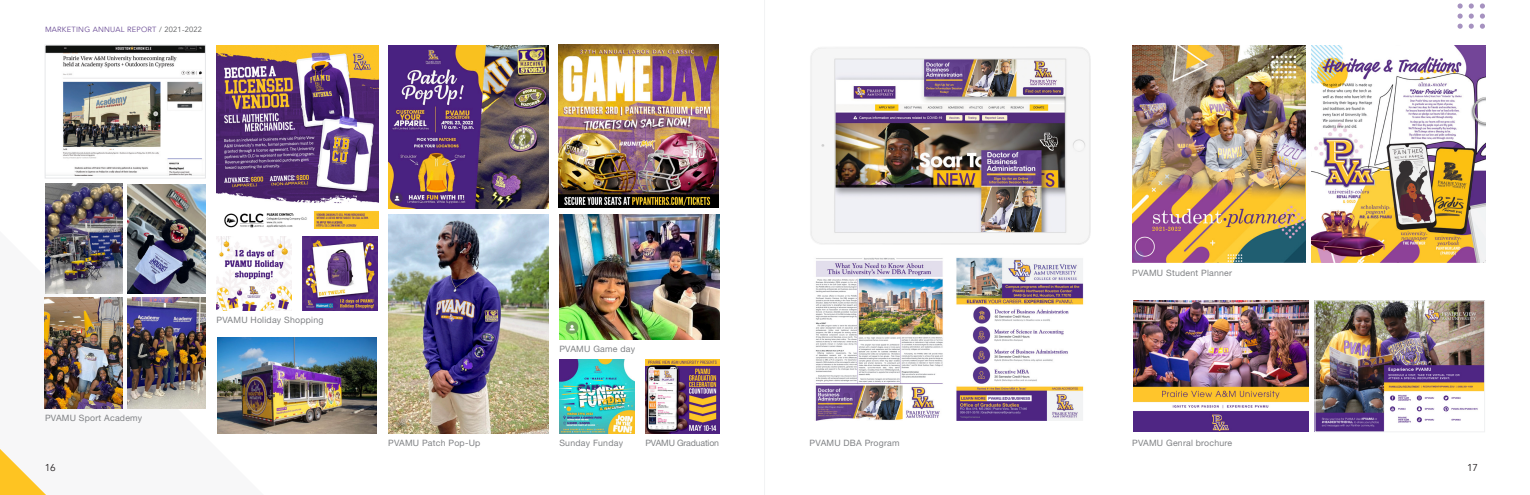
<style>
.page{position:relative;width:1530px;height:495px;background:#fff}
.page>*{position:absolute;margin:0;border:0;box-sizing:border-box;transform-origin:0 0}
.t1{font:10px "Avenir";color:#231f20}
.t2{font:8.75px "Helvetica Neue";letter-spacing:.025em;color:#808285}
.t3{font:8.75px "Helvetica Neue";letter-spacing:-.02em;color:#808285}
.t4{font:7.5px "Avenir";letter-spacing:.03em;color:#684994}
.s1{color:#57585a}
</style>
<div class="page">
<svg style="left:44px;top:231px;width:220px;height:203px"></svg>
<svg style="left:0;top:449px;width:46px;height:46px"></svg>
<img style="left:645px;top:360px;width:75px;height:74px">
<img style="left:559px;top:45px;width:160px;height:163px">
<img style="left:560px;top:214px;width:160px;height:126px">
<img style="left:217px;top:338px;width:160px;height:95px">
<img style="left:128px;top:297px;width:77px;height:112px">
<img style="left:47px;top:47px;width:157px;height:128px">
<div style="left:45px;top:45px;width:161px;height:133px;border:1px solid #e6e7e9"></div>
<img style="left:127px;top:184px;width:78px;height:109px">
<hr style="left:764px;top:0;width:1px;height:495px;background:#f2f3f4">
<img style="left:45px;top:183px;width:78px;height:110px">
<img style="left:559px;top:360px;width:75px;height:74px">
<img style="left:45px;top:297px;width:78px;height:111px">
<img style="left:217px;top:45px;width:161px;height:183px">
<img style="left:302px;top:236px;width:75px;height:74px">
<img style="left:217px;top:236px;width:74px;height:74px">
<img style="left:388px;top:45px;width:160px;height:163px">
<img style="left:388px;top:214px;width:160px;height:219px">
<svg style="left:1458px;top:3px;width:5px;height:26px"></svg>
<svg style="left:1469px;top:3px;width:5px;height:26px"></svg>
<svg style="left:1480px;top:3px;width:5px;height:26px"></svg>
<img style="left:810px;top:47px;width:281px;height:198px">
<img style="left:1132px;top:45px;width:174px;height:218px">
<img style="left:1311px;top:45px;width:174px;height:218px">
<img style="left:1133px;top:301px;width:175px;height:131px">
<img style="left:1317px;top:303px;width:166px;height:127px">
<div style="left:1315px;top:301px;width:170px;height:131px;border:1px solid #f0f1f2"></div>
<img style="left:815px;top:257px;width:269px;height:164px">
<p class="t4" style="left:45px;top:25px;width:159px">MARKETING ANNUAL REPORT <span class="s1">/ 2021-2022</span></p>
<p class="t2" style="left:45px;top:411px;width:99px">PVAMU Sport Academy</p>
<p class="t1" style="left:45px;top:462px;width:13px">16</p>
<p class="t2" style="left:217px;top:314px;width:108px">PVAMU Holiday Shopping</p>
<p class="t2" style="left:559px;top:342px;width:77px">PVAMU Game day</p>
<p class="t2" style="left:388px;top:437px;width:94px">PVAMU Patch Pop-Up</p>
<p class="t2" style="left:559px;top:437px;width:65px">Sunday Funday</p>
<p class="t3" style="left:645px;top:437px;width:75px">PVAMU Graduation</p>
<p class="t2" style="left:1132px;top:266px;width:101px">PVAMU Student Planner</p>
<p class="t2" style="left:810px;top:437px;width:91px">PVAMU DBA Program</p>
<p class="t2" style="left:1132px;top:437px;width:102px">PVAMU Genral brochure</p>
<p class="t1" style="left:1467px;top:462px;width:13px">17</p>
</div>
